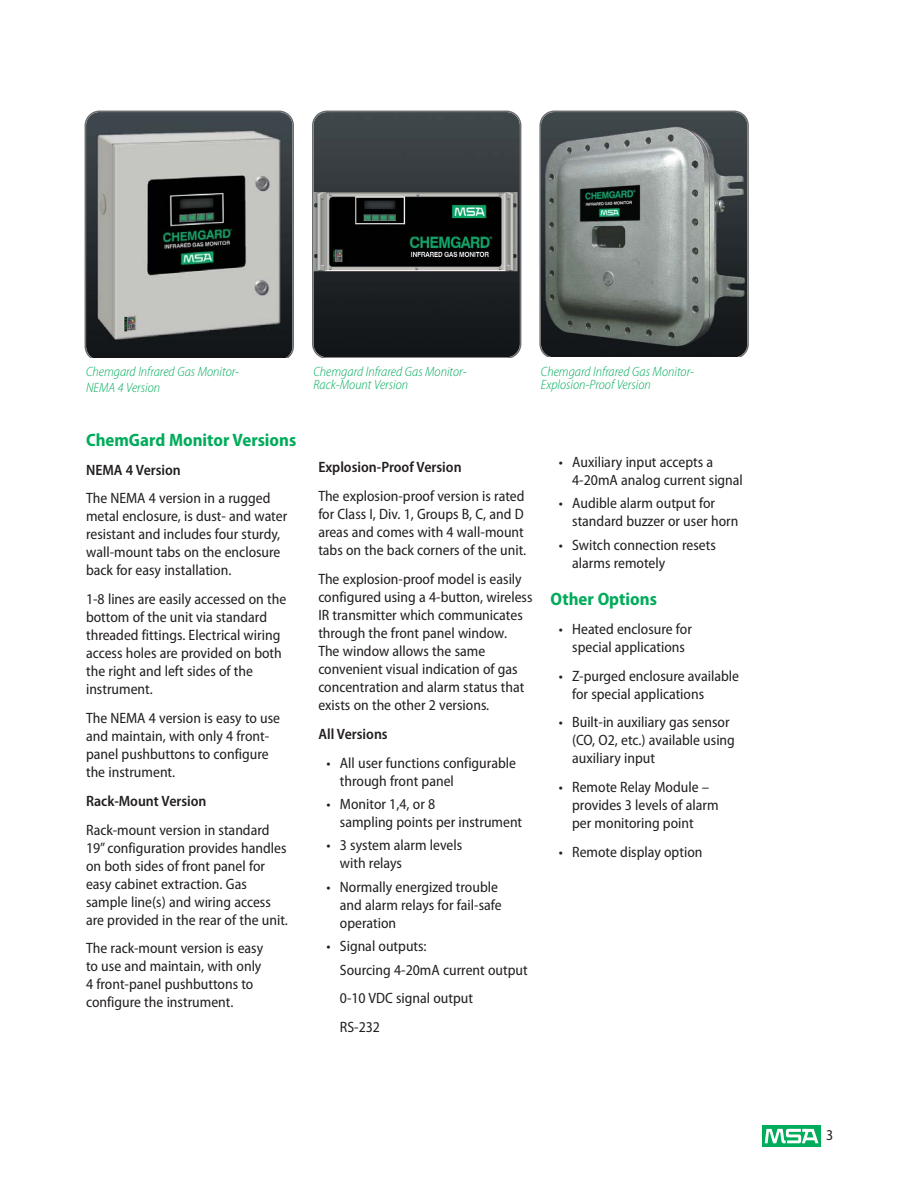
<style>
.page{position:relative;width:918px;height:1188px;background:#fff}
.page>*{position:absolute;margin:0;border:0;box-sizing:border-box;transform-origin:0 0}
.t1{font:700 semi-condensed 18px "Myriad Pro";color:#00ac5b}
.t2{font:semi-condensed 15px/18px "Myriad Pro";color:#231f20}
.t3{font:600 semi-condensed 15px "Myriad Pro";color:#231f20}
.t4{font:italic 300 semi-condensed 13.5px/13.5px "Myriad Pro";color:#00ac5b}
</style>
<div class="page">
<svg style="left:85px;top:111px;width:209px;height:247px;background:#747876"></svg>
<svg style="left:312px;top:111px;width:209px;height:247px;background:#2f3536"></svg>
<svg style="left:539px;top:111px;width:210px;height:246px;background:#6a706f"></svg>
<svg style="left:762px;top:1125px;width:59px;height:1px"></svg>
<img style="left:762px;top:1126px;width:59px;height:21px">
<p class="t4" style="left:86px;top:364px;width:155px;line-height:16.5px">Chemgard Infrared Gas Monitor-<br>NEMA 4 Version</p>
<p class="t4" style="left:314px;top:366px;width:155px">Chemgard Infrared Gas Monitor-<br>Rack-Mount Version</p>
<p class="t4" style="left:541px;top:366px;width:155px">Chemgard Infrared Gas Monitor-<br>Explosion-Proof Version</p>
<p class="t1" style="left:86px;top:433px;width:212px">ChemGard Monitor Versions</p>
<p class="t3" style="left:86px;top:464px;width:96px">NEMA 4 Version</p>
<p class="t2" style="left:86px;top:491px;width:203px">The NEMA 4 version in a rugged metal enclosure, is dust- and water resistant and includes four sturdy, wall-mount tabs on the enclosure back for easy installation.</p>
<p class="t2" style="left:86px;top:591px;width:202px">1-8 lines are easily accessed on the bottom of the unit via standard threaded fittings. Electrical wiring access holes are provided on both the right and left sides of the instrument.</p>
<p class="t2" style="left:86px;top:710px;width:196px">The NEMA 4 version is easy to use and maintain, with only 4 front&shy;panel pushbuttons to configure the instrument.</p>
<p class="t3" style="left:86px;top:795px;width:122px">Rack-Mount Version</p>
<p class="t2" style="left:86px;top:822px;width:203px">Rack-mount version in standard<br>19” configuration provides handles on both sides of front panel for easy cabinet extraction. Gas sample line(s) and wiring access are provided in the rear of the unit.</p>
<p class="t2" style="left:86px;top:941px;width:179px">The rack-mount version is easy to use and maintain, with only<br>4 front-panel pushbuttons to configure the instrument.</p>
<p class="t3" style="left:318px;top:462px;width:145px">Explosion-Proof Version</p>
<p class="t2" style="left:318px;top:488px;width:209px">The explosion-proof version is rated for Class I, Div. 1, Groups B, C, and D areas and comes with 4 wall-mount tabs on the back corners of the unit.</p>
<p class="t2" style="left:318px;top:571px;width:216px">The explosion-proof model is easily configured using a 4-button, wireless IR transmitter which communicates through the front panel window.<br>The window allows the same convenient visual indication of gas concentration and alarm status that exists on the other 2 versions.</p>
<p class="t3" style="left:318px;top:728px;width:71px">All Versions</p>
<p class="t2" style="left:340px;top:755px;width:178px;text-indent:-13px">• All user functions configurable through front panel</p>
<p class="t2" style="left:340px;top:796px;width:184px;text-indent:-13px">• Monitor 1,4, or 8<br>sampling points per instrument</p>
<p class="t2" style="left:340px;top:838px;width:124px;text-indent:-13px">• 3 system alarm levels with relays</p>
<p class="t2" style="left:340px;top:879px;width:163px;text-indent:-13px">• Normally energized trouble and alarm relays for fail-safe operation</p>
<p class="t2" style="left:340px;top:936px;width:189px;line-height:23.4px;text-indent:-13px">• Signal outputs:<br>Sourcing 4-20mA current output</p>
<p class="t2" style="left:340px;top:985px;width:135px;line-height:28.8px">0-10 VDC signal output<br>RS-232</p>
<p class="t2" style="left:572px;top:454px;width:172px;text-indent:-14px">• Auxiliary input accepts a<br>4-20mA analog current signal</p>
<p class="t2" style="left:572px;top:496px;width:168px;text-indent:-13px">• Audible alarm output for standard buzzer or user horn</p>
<p class="t2" style="left:572px;top:537px;width:145px;text-indent:-13px">• Switch connection resets alarms remotely</p>
<p class="t1" style="left:551px;top:592px;width:108px">Other Options</p>
<p class="t2" style="left:559px;top:621px;width:135px;text-align:center">• Heated enclosure for special applications</p>
<p class="t2" style="left:572px;top:668px;width:168px;text-indent:-14px">• Z-purged enclosure available for special applications</p>
<p class="t2" style="left:572px;top:715px;width:164px;text-indent:-14px">• Built-in auxiliary gas sensor (CO, O2, etc.) available using auxiliary input</p>
<p class="t2" style="left:572px;top:779px;width:148px;text-indent:-14px">• Remote Relay Module – provides 3 levels of alarm per monitoring point</p>
<p class="t2" style="left:559px;top:844px;width:145px">• Remote display option</p>
<p class="t2" style="left:826px;top:1127px;width:9px">3</p>
</div>
